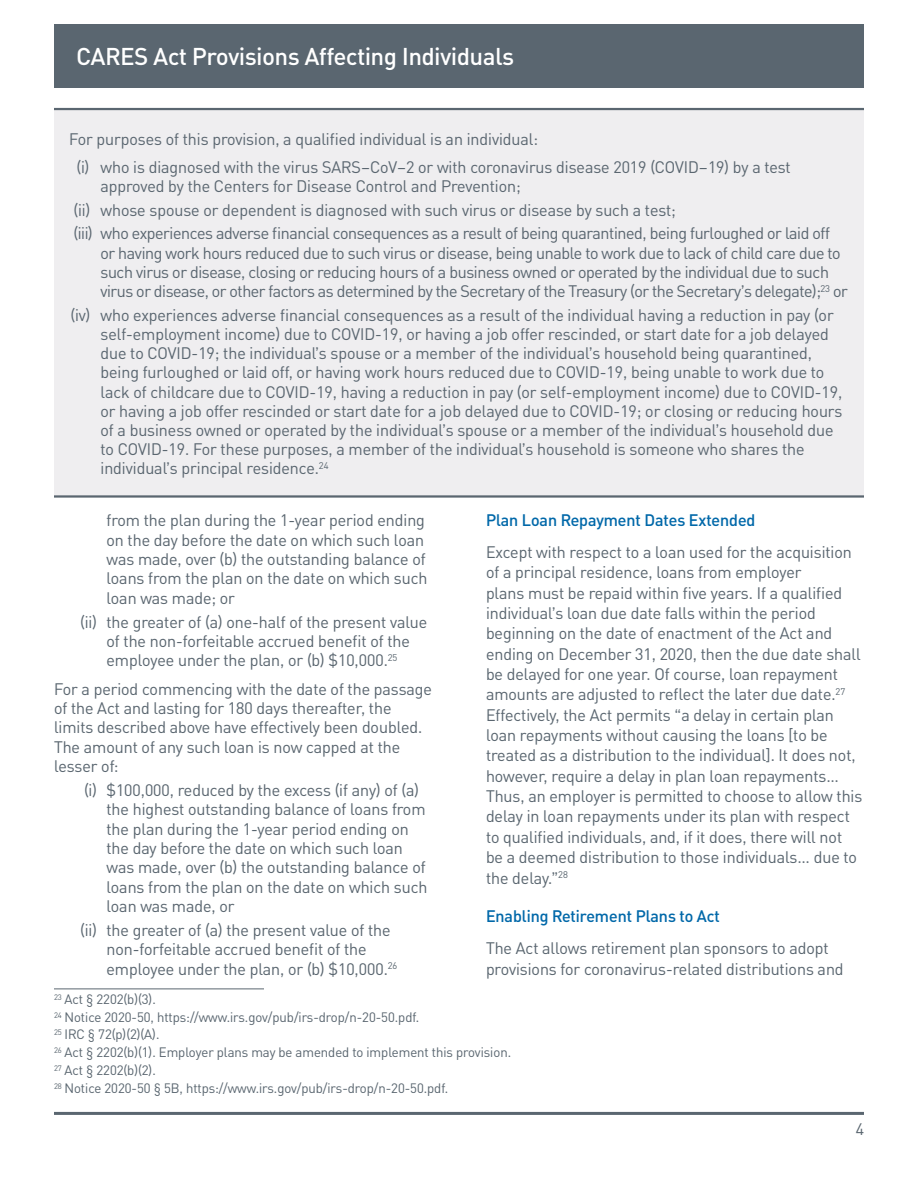
<style>
.page{position:relative;width:918px;height:1188px;background:#fff}
.page>*{position:absolute;margin:0;border:0;box-sizing:border-box;transform-origin:0 0}
.t1{font:500 24px "PNC Brand";color:#fff}
.Body_Copy_first_para{font:16.5px/20.4px "PNC Brand";color:#5a6670}
.Body_Copy_first_para-2{font:16.5px/19.2px "PNC Brand";letter-spacing:-.02em;color:#5a6670}
.Body_copy{font:16.5px/19.4px "PNC Brand";color:#5a6670}
.Key_Box_Text{font:16.5px "PNC Brand";color:#5a6670}
.Heading_2{font:500 16.5px "PNC Brand";color:#0068a9}
.t2{font:13.5px "PNC Brand";color:#5a6670}
</style>
<div class="page">
<div style="left:54px;top:24px;width:810px;height:63px;background:#5a6670"></div>
<hr style="left:54px;top:989px;width:210px;height:1px;background:#5a6670">
<div style="left:54px;top:110px;width:810px;height:386px;background:#efeef0"></div>
<hr style="left:54px;top:108px;width:810px;height:2px;background:#5a6670">
<hr style="left:54px;top:495px;width:810px;height:3px;background:#5a6670">
<hr style="left:54px;top:1112px;width:810px;height:3px;background:#5a6670">
<h1 class="t1" style="left:76px;top:41px;width:439px">CARES Act Provisions Affecting Individuals</h1>
<p class="Key_Box_Text" style="left:69px;top:128px;width:471px">For purposes of this provision, a qualified individual is an individual:</p>
<p class="Body_Copy_first_para" style="left:100px;top:157px;width:692px;line-height:19.2px;text-indent:-24px">(i) who is diagnosed with the virus SARS–CoV–2 or with coronavirus disease 2019 (COVID–19) by a test approved by the Centers for Disease Control and Prevention;</p>
<p class="Body_Copy_first_para" style="left:74px;top:199px;width:604px">(ii) whose spouse or dependent is diagnosed with such virus or disease by such a test;</p>
<p class="Body_Copy_first_para-2" style="left:100px;top:224px;width:749px;text-indent:-27px">(iii) who experiences adverse financial consequences as a result of being quarantined, being furloughed or laid off or having work hours reduced due to such virus or disease, being unable to work due to lack of child care due to such virus or disease, closing or reducing hours of a business owned or operated by the individual due to such virus or disease, or other factors as determined by the Secretary of the Treasury (or the Secretary’s delegate);<sup>23</sup> or</p>
<p class="Body_Copy_first_para" style="left:100px;top:305px;width:743px;line-height:19.2px;text-indent:-30px">(iv) who experiences adverse financial consequences as a result of the individual having a reduction in pay (or self-employment income) due to COVID-19, or having a job offer rescinded, or start date for a job delayed due to COVID-19; the individual’s spouse or a member of the individual’s household being quarantined, being furloughed or laid off, or having work hours reduced due to COVID-19, being unable to work due to lack of childcare due to COVID-19, having a reduction in pay (or self-employment income) due to COVID-19, or having a job offer rescinded or start date for a job delayed due to COVID-19; or closing or reducing hours of a business owned or operated by the individual’s spouse or a member of the individual’s household due to COVID-19. For these purposes, a member of the individual’s household is someone who shares the individual’s principal residence.<sup>24</sup></p>
<p class="Body_Copy_first_para" style="left:106px;top:510px;width:322px;line-height:19.4px">from the plan during the 1-year period ending on the day before the date on which such loan was made, over (b) the outstanding balance of loans from the plan on the date on which such loan was made; or</p>
<p class="Body_Copy_first_para" style="left:80px;top:612px;width:349px;line-height:19.4px;text-align:center">(ii) the greater of (a) one-half of the present value of the non-forfeitable accrued benefit of the employee under the plan, or (b) $10,000.<sup>25</sup></p>
<p class="Body_copy" style="left:54px;top:679px;width:379px">For a period commencing with the date of the passage of the Act and lasting for 180 days thereafter, the limits described above have effectively been doubled.<br>The amount of any such loan is now capped at the lesser of:</p>
<p class="Body_Copy_first_para" style="left:106px;top:780px;width:322px;line-height:19.4px;text-indent:-22px">(i) $100,000, reduced by the excess (if any) of (a) the highest outstanding balance of loans from the plan during the 1-year period ending on the day before the date on which such loan was made, over (b) the outstanding balance of loans from the plan on the date on which such loan was made, or</p>
<p class="Body_Copy_first_para" style="left:106px;top:920px;width:292px;line-height:19.4px;text-indent:-26px">(ii) the greater of (a) the present value of the non-forfeitable accrued benefit of the employee under the plan, or (b) $10,000.<sup>26</sup></p>
<p class="Heading_2" style="left:486px;top:510px;width:271px">Plan Loan Repayment Dates Extended</p>
<p class="Body_Copy_first_para" style="left:486px;top:542px;width:378px">Except with respect to a loan used for the acquisition of a principal residence, loans from employer<br>plans must be repaid within five years. If a qualified individual’s loan due date falls within the period beginning on the date of enactment of the Act and ending on December 31, 2020, then the due date shall be delayed for one year. Of course, loan repayment amounts are adjusted to reflect the later due date.<sup>27<br></sup>Effectively, the Act permits “a delay in certain plan loan repayments without causing the loans [to be treated as a distribution to the individual]. It does not, however, require a delay in plan loan repayments… Thus, an employer is permitted to choose to allow this delay in loan repayments under its plan with respect to qualified individuals, and, if it does, there will not be a deemed distribution to those individuals… due to the delay.”<sup>28</sup></p>
<p class="Heading_2" style="left:486px;top:905px;width:235px">Enabling Retirement Plans to Act</p>
<p class="Body_Copy_first_para" style="left:486px;top:938px;width:359px">The Act allows retirement plan sponsors to adopt provisions for coronavirus-related distributions and</p>
<p class="t2" style="left:54px;top:991px;width:103px"><sup>23</sup> Act § 2202(b)(3).</p>
<p class="t2" style="left:54px;top:1009px;width:367px"><sup>24</sup> Notice 2020-50, https://www.irs.gov/pub/irs-drop/n-20-50.pdf.</p>
<p class="t2" style="left:54px;top:1026px;width:107px"><sup>25</sup> IRC § 72(p)(2)(A).</p>
<p class="t2" style="left:54px;top:1044px;width:459px"><sup>26</sup> Act § 2202(b)(1). Employer plans may be amended to implement this provision.</p>
<p class="t2" style="left:54px;top:1062px;width:103px"><sup>27</sup> Act § 2202(b)(2).</p>
<p class="t2" style="left:54px;top:1080px;width:396px"><sup>28</sup> Notice 2020-50 § 5B, https://www.irs.gov/pub/irs-drop/n-20-50.pdf.</p>
<p class="Body_Copy_first_para" style="left:856px;top:1118px;width:10px">4</p>
</div>
